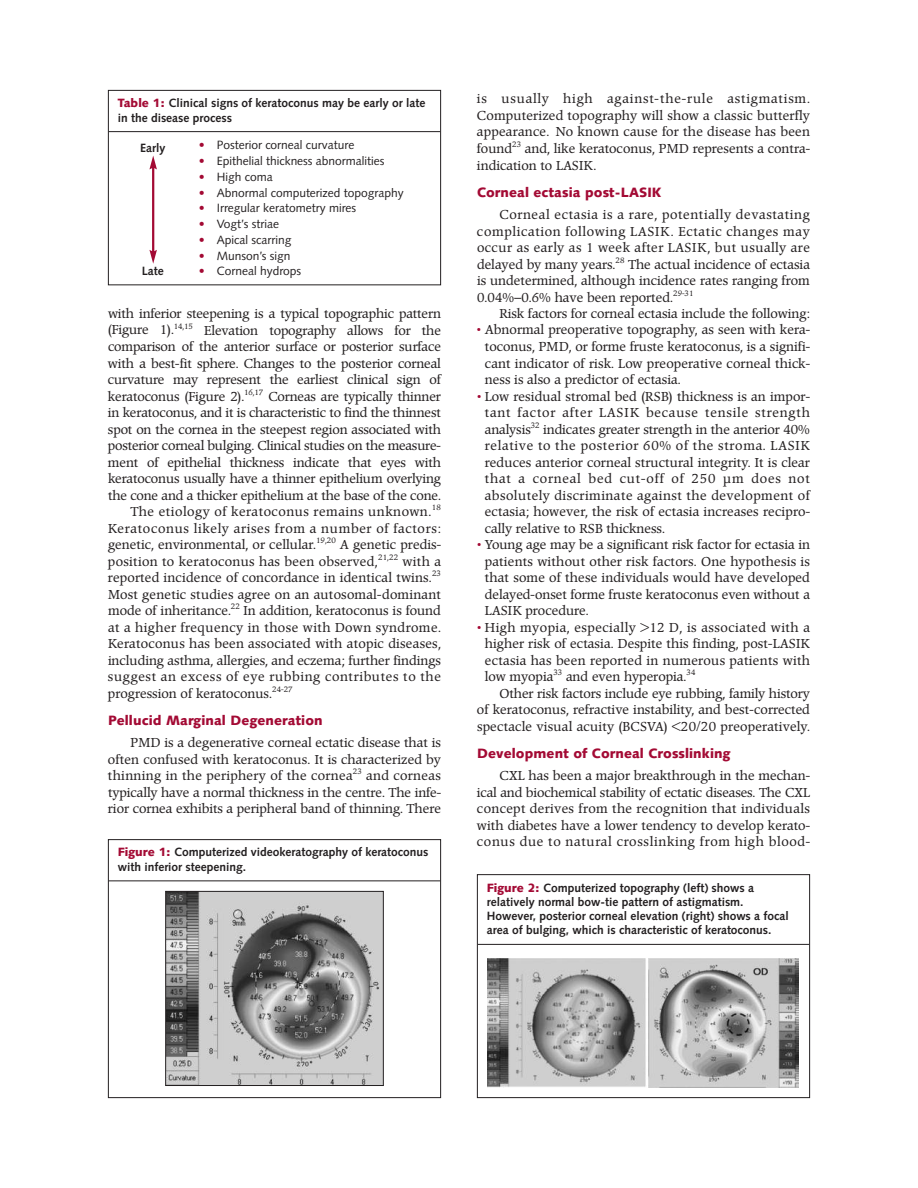
<style>
.page{position:relative;width:918px;height:1188px;background:#fff}
.page>*{position:absolute;margin:0;border:0;box-sizing:border-box;transform-origin:0 0}
.t1{font:900 13.5px "Syntax";letter-spacing:.005em;color:#a30a34}
.t2{font:12.75px/16.5px "Poppl Pontifex BE";color:#231f20;text-align:justify}
.t3{font:12.75px/16.5px "Poppl Pontifex BE";letter-spacing:.05em;color:#231f20}
.t4{font:12.75px "Poppl Pontifex BE";letter-spacing:-.02em;color:#231f20}
.t5{font:12.75px/16.5px "Poppl Pontifex BE";letter-spacing:.02em;color:#231f20}
.t6{font:12.75px "Poppl Pontifex BE";letter-spacing:.035em;color:#231f20}
.t7{font:700 12px/14.2px "Syntax";color:#231f20}
.t8{font:12px "Syntax";color:#231f20}
.t9{font:7.65px "Poppl Pontifex BE";letter-spacing:.015em;color:#231f20}
.s1{font-weight:900;color:#a30a34}
.s2{color:#a30a34}
</style>
<div class="page">
<div style="left:108px;top:90px;width:333px;height:195px;border:1px solid #231f20"></div>
<hr style="left:109px;top:131px;width:331px;height:1px;background:#231f20">
<div style="left:108px;top:839px;width:333px;height:259px;border:1px solid #231f20"></div>
<hr style="left:109px;top:880px;width:331px;height:1px;background:#231f20">
<hr style="left:152px;top:167px;width:2px;height:85px;background:#a30a34">
<svg style="left:149px;top:156px;width:8px;height:13px"></svg>
<svg style="left:149px;top:250px;width:8px;height:14px"></svg>
<img style="left:167px;top:893px;width:215px;height:191px">
<div style="left:165px;top:891px;width:219px;height:195px;border:1px solid #231f20"></div>
<div style="left:477px;top:874px;width:333px;height:224px;border:1px solid #231f20"></div>
<hr style="left:478px;top:944px;width:331px;height:1px;background:#231f20">
<img style="left:488px;top:958px;width:311px;height:129px">
<p class="t7" style="left:118px;top:97px;width:309px"><span class="s1">Table 1:</span> Clinical signs of keratoconus may be early or late in the disease process</p>
<p class="t8" style="left:199px;top:140px;width:157px"><span class="s2">•</span> Posterior corneal curvature</p>
<p class="t8" style="left:199px;top:156px;width:187px"><span class="s2">•</span> Epithelial thickness abnormalities</p>
<p class="t8" style="left:199px;top:172px;width:75px"><span class="s2">•</span> High coma</p>
<p class="t8" style="left:199px;top:188px;width:207px"><span class="s2">•</span> Abnormal computerized topography</p>
<p class="t8" style="left:199px;top:203px;width:159px"><span class="s2">•</span> Irregular keratometry mires</p>
<p class="t8" style="left:199px;top:219px;width:82px"><span class="s2">•</span> Vogt’s striae</p>
<p class="t8" style="left:199px;top:235px;width:94px"><span class="s2">•</span> Apical scarring</p>
<p class="t8" style="left:199px;top:250px;width:93px"><span class="s2">•</span> Munson’s sign</p>
<p class="t8" style="left:199px;top:266px;width:104px"><span class="s2">•</span> Corneal hydrops</p>
<p class="t7" style="left:140px;top:142px;width:27px">Early</p>
<p class="t7" style="left:142px;top:265px;width:23px">Late</p>
<p class="t2" style="left:108px;top:307px;width:334px">with inferior steepening is a typical topographic pattern (Figure 1).<sup>14,15</sup></p>
<p class="t2" style="left:108px;top:323px;width:335px;text-indent:96px">Elevation topography allows for the comparison of the anterior surface or posterior surface with a best-fit sphere. Changes to the posterior corneal curvature may represent the earliest clinical sign of keratoconus (Figure 2).</p>
<p class="t9" style="left:244px;top:389px;width:21px">16,17</p>
<p class="t2" style="left:268px;top:389px;width:174px">Corneas are typically thinner</p>
<p class="t2" style="left:108px;top:406px;width:334px">in keratoconus, and it is characteristic to find the thinnest</p>
<p class="t2" style="left:108px;top:422px;width:335px">spot on the cornea in the steepest region associated with</p>
<p class="t4" style="left:108px;top:440px;width:334px">posterior corneal bulging. Clinical studies on the measure-</p>
<p class="t2" style="left:108px;top:455px;width:335px">ment of epithelial thickness indicate that eyes with</p>
<p class="t2" style="left:108px;top:472px;width:335px">keratoconus usually have a thinner epithelium overlying</p>
<p class="t2" style="left:108px;top:488px;width:334px">the cone and a thicker epithelium at the base of the cone.</p>
<p class="t6" style="left:130px;top:506px;width:302px">The etiology of keratoconus remains unknown.</p>
<p class="t9" style="left:432px;top:504px;width:11px">18</p>
<p class="t3" style="left:108px;top:521px;width:335px">Keratoconus likely arises from a number of factors: genetic, environmental, or cellular.</p>
<p class="t9" style="left:316px;top:537px;width:21px">19,20</p>
<p class="t5" style="left:108px;top:538px;width:335px;text-indent:232px">A genetic predis&shy;position to keratoconus has been observed,</p>
<p class="t9" style="left:378px;top:554px;width:22px">21,22</p>
<p class="t2" style="left:108px;top:554px;width:335px;text-indent:295px">with a reported incidence of concordance in identical twins.</p>
<p class="t9" style="left:432px;top:570px;width:11px">23</p>
<p class="t2" style="left:108px;top:587px;width:335px">Most genetic studies agree on an autosomal-dominant mode of inheritance.</p>
<p class="t9" style="left:231px;top:603px;width:10px">22</p>
<p class="t2" style="left:108px;top:604px;width:335px;text-indent:136px">In addition, keratoconus is found at a higher frequency in those with Down syndrome.<br>Keratoconus has been associated with atopic diseases, including asthma, allergies, and eczema; further findings suggest an excess of eye rubbing contributes to the progression of keratoconus.</p>
<p class="t9" style="left:272px;top:686px;width:22px">24-27</p>
<p class="t1" style="left:108px;top:715px;width:216px">Pellucid Marginal Degeneration</p>
<p class="t2" style="left:108px;top:736px;width:335px;text-indent:23px">PMD is a degenerative corneal ectatic disease that is often confused with keratoconus. It is characterized by thinning in the periphery of the cornea</p>
<p class="t9" style="left:353px;top:768px;width:11px">23</p>
<p class="t2" style="left:108px;top:769px;width:335px;text-indent:258px">and corneas typically have a normal thickness in the centre. The infe&shy;rior cornea exhibits a peripheral band of thinning. There</p>
<p class="t7" style="left:118px;top:846px;width:312px"><span class="s1">Figure 1:</span> Computerized videokeratography of keratoconus with inferior steepening.</p>
<p class="t2" style="left:477px;top:92px;width:335px">is usually high against-the-rule astigmatism.<br>Computerized topography will show a classic butterfly appearance. No known cause for the disease has been found<sup>23</sup> and, like keratoconus, PMD represents a contra&shy;indication to LASIK.</p>
<p class="t1" style="left:477px;top:187px;width:186px">Corneal ectasia post-LASIK</p>
<p class="t2" style="left:477px;top:208px;width:335px;text-indent:23px">Corneal ectasia is a rare, potentially devastating complication following LASIK. Ectatic changes may occur as early as 1 week after LASIK, but usually are delayed by many years.</p>
<p class="t9" style="left:615px;top:257px;width:11px">28</p>
<p class="t2" style="left:477px;top:257px;width:335px;text-indent:151px">The actual incidence of ectasia is undetermined, although incidence rates ranging from 0.04%–0.6% have been reported.</p>
<p class="t9" style="left:673px;top:290px;width:22px">29-31</p>
<p class="t2" style="left:500px;top:307px;width:312px">Risk factors for corneal ectasia include the following:</p>
<p class="t2" style="left:485px;top:323px;width:327px;text-indent:-8px"><span class="s2">•</span> Abnormal preoperative topography, as seen with kera&shy;toconus, PMD, or forme fruste keratoconus, is a signifi&shy;cant indicator of risk. Low preoperative corneal thick&shy;ness is also a predictor of ectasia.</p>
<p class="t2" style="left:485px;top:389px;width:327px;text-indent:-8px"><span class="s2">•</span> Low residual stromal bed (RSB) thickness is an impor&shy;tant factor after LASIK because tensile strength analysis</p>
<p class="t9" style="left:531px;top:422px;width:10px">32</p>
<p class="t2" style="left:485px;top:422px;width:327px;text-indent:58px">indicates greater strength in the anterior 40% relative to the posterior 60% of the stroma. LASIK reduces anterior corneal structural integrity. It is clear that a corneal bed cut-off of 250 µm does not absolutely discriminate against the development of ectasia; however, the risk of ectasia increases recipro&shy;cally relative to RSB thickness.</p>
<p class="t2" style="left:485px;top:538px;width:327px;text-indent:-8px"><span class="s2">•</span> Young age may be a significant risk factor for ectasia in patients without other risk factors. One hypothesis is that some of these individuals would have developed delayed-onset forme fruste keratoconus even without a LASIK procedure.</p>
<p class="t2" style="left:485px;top:620px;width:327px;text-indent:-8px"><span class="s2">•</span> High myopia, especially &gt;12 D, is associated with a higher risk of ectasia. Despite this finding, post-LASIK ectasia has been reported in numerous patients with low myopia</p>
<p class="t9" style="left:553px;top:669px;width:10px">33</p>
<p class="t2" style="left:566px;top:670px;width:122px">and even hyperopia.</p>
<p class="t9" style="left:686px;top:669px;width:11px">34</p>
<p class="t2" style="left:477px;top:686px;width:335px;text-indent:23px">Other risk factors include eye rubbing, family history of keratoconus, refractive instability, and best-corrected spectacle visual acuity (BCSVA) &lt;20/20 preoperatively.</p>
<p class="t1" style="left:477px;top:748px;width:255px">Development of Corneal Crosslinking</p>
<p class="t2" style="left:477px;top:769px;width:335px;text-indent:23px">CXL has been a major breakthrough in the mechan&shy;ical and biochemical stability of ectatic diseases. The CXL concept derives from the recognition that individuals with diabetes have a lower tendency to develop kerato&shy;conus due to natural crosslinking from high blood-</p>
<p class="t7" style="left:487px;top:881px;width:304px"><span class="s1">Figure 2:</span> Computerized topography (left) shows a relatively normal bow-tie pattern of astigmatism.<br>However, posterior corneal elevation (right) shows a focal area of bulging, which is characteristic of keratoconus.</p>
</div>
